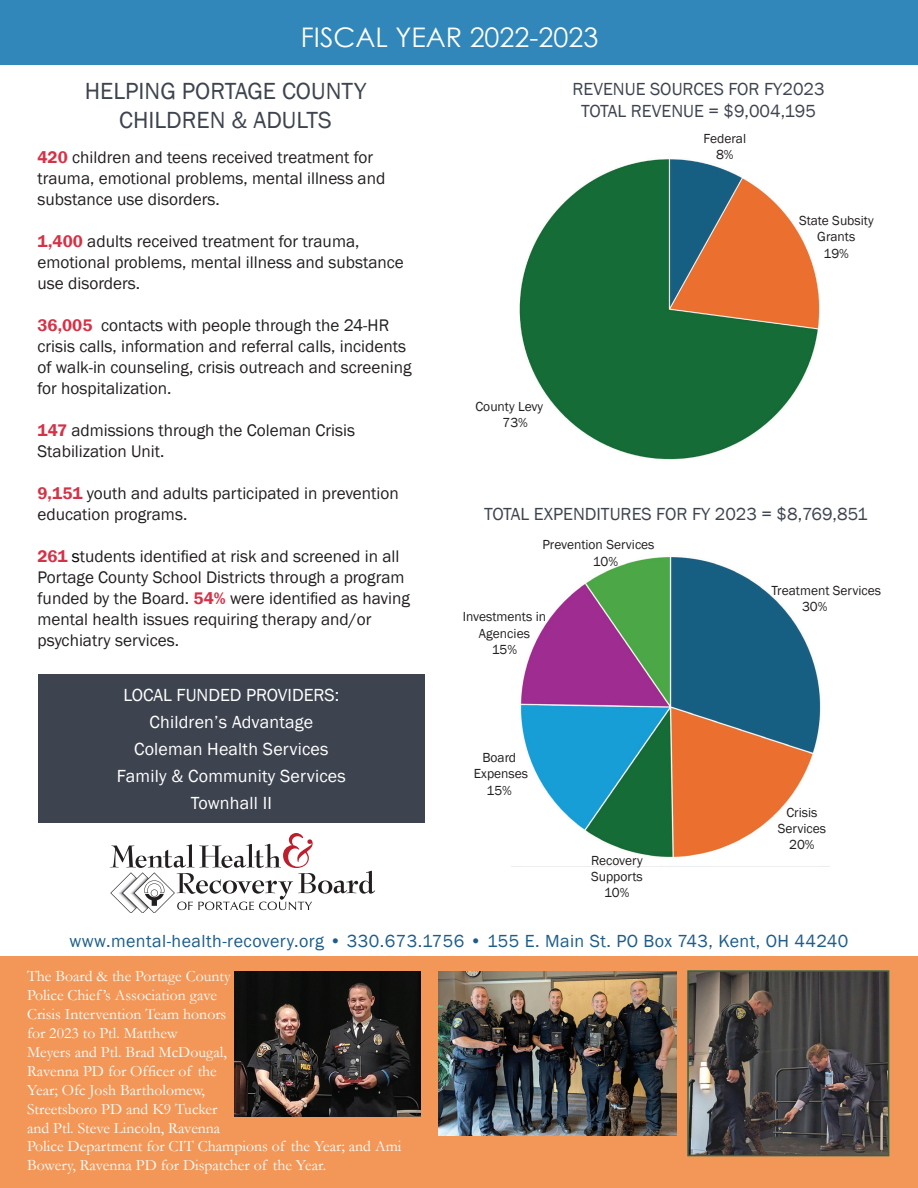
<style>
.page{position:relative;width:918px;height:1188px;background:#fff}
.page>*{position:absolute;margin:0;border:0;box-sizing:border-box;transform-origin:0 0}
.t1{font:27px "Century Gothic";color:#fff}
.t2{font:24px/28.8px "Franklin Gothic";color:#3e444f;text-align:center}
.t3{font:18px/27px "Franklin Gothic";letter-spacing:.01em;color:#fff;text-align:center}
.t4{font:18px/21.6px "Franklin Gothic";color:#3e444f;text-align:center}
.t5{font:18px "Franklin Gothic";letter-spacing:.025em;color:#1d5d8a}
.t6{font:17.25px/21px "Franklin Gothic";color:#231f20}
.t7{font:15.75px/18.9px "Garamond";color:#fff}
.t8{font:13.5px/16.2px "Franklin Gothic";color:#231f20;text-align:center}
.s1{font-weight:600;color:#d63247}
.s2{color:#000}
</style>
<div class="page">
<img style="left:519px;top:159px;width:301px;height:301px">
<img style="left:520px;top:557px;width:301px;height:301px">
<div style="left:38px;top:675px;width:386px;height:148px;background:#3e444f"></div>
<div style="left:0;top:0;width:918px;height:64px;background:#3287ba"></div>
<svg style="left:110px;top:834px;width:265px;height:79px"></svg>
<div style="left:0;top:957px;width:918px;height:231px;background:#f29758"></div>
<img style="left:439px;top:971px;width:237px;height:164px">
<img style="left:235px;top:971px;width:185px;height:146px">
<img style="left:690px;top:973px;width:196px;height:180px">
<div style="left:687px;top:970px;width:202px;height:186px;border:2px solid #346547"></div>
<h1 class="t1" style="left:301px;top:19px;width:299px">FISCAL YEAR 2022-2023</h1>
<h2 class="t2" style="left:85px;top:78px;width:283px">HELPING PORTAGE COUNTY<br>CHILDREN &amp; ADULTS</h2>
<p class="t6" style="left:38px;top:147px;width:349px"><span class="s1">420</span> children and teens received treatment for trauma, emotional problems, mental illness and substance use disorders.</p>
<p class="t6" style="left:38px;top:231px;width:368px"><span class="s1">1,400</span> adults received treatment for trauma, emotional problems, mental illness and substance use disorders.</p>
<p class="t6" style="left:38px;top:315px;width:376px"><span class="s1">36,005</span> contacts with people through the 24-HR crisis calls, information and referral calls, incidents of walk-in counseling, crisis outreach and screening for hospitalization.</p>
<p class="t6" style="left:37px;top:420px;width:319px"><span class="s1">147</span> admissions through the Coleman Crisis<br>Stabilization Unit.</p>
<p class="t6" style="left:37px;top:483px;width:363px"><span class="s1">9,151</span> youth and adults participated in prevention education programs.</p>
<p class="t6" style="left:37px;top:546px;width:374px"><span class="s1">261</span> <span class="s2">s</span>tudents identified at risk and screened in all Portage County School Districts through a program funded by the Board. <span class="s1">54%</span> were identified as having mental health issues requiring therapy and/or psychiatry services.</p>
<p class="t3" style="left:117px;top:682px;width:230px">LOCAL FUNDED PROVIDERS:<br>Children’s Advantage<br>Coleman Health Services<br>Family &amp; Community Services<br>Townhall II</p>
<p class="t4" style="left:573px;top:79px;width:254px">REVENUE SOURCES FOR FY2023<br>TOTAL REVENUE = $9,004,195</p>
<p class="t8" style="left:502px;top:399px;width:42px;text-align:left;text-indent:-27px">County Levy<br>73%</p>
<p class="t8" style="left:704px;top:131px;width:44px">Federal<br>8%</p>
<p class="t8" style="left:799px;top:213px;width:76px">State Subsity<br>Grants<br>19%</p>
<p class="t4" style="left:484px;top:504px;width:385px">TOTAL EXPENDITURES FOR FY 2023 = $8,769,851</p>
<p class="t8" style="left:593px;top:537px;width:63px;text-align:left;text-indent:-51px">Prevention Services<br>10%</p>
<p class="t8" style="left:463px;top:609px;width:85px">Investments in<br>Agencies<br>15%</p>
<p class="t8" style="left:474px;top:750px;width:56px">Board<br>Expenses<br>15%</p>
<p class="t8" style="left:591px;top:853px;width:53px">Recovery<br>Supports<br>10%</p>
<p class="t8" style="left:802px;top:583px;width:81px;text-align:left;text-indent:-30px">Treatment Services<br>30%</p>
<p class="t8" style="left:778px;top:805px;width:50px">Crisis<br>Services<br>20%</p>
<p class="t5" style="left:70px;top:930px;width:780px">www.mental-health-recovery.org • 330.673.1756 • 155 E. Main St. PO Box 743, Kent, OH 44240</p>
<p class="t7" style="left:27px;top:967px;width:376px">The Board &amp; the Portage County<br>Police Chief ’s Association gave<br>Crisis Intervention Team honors<br>for 2023 to Ptl. Matthew<br>Meyers and Ptl. Brad McDougal,<br>Ravenna PD for Officer of the<br>Year; Ofc Josh Bartholomew,<br>Streetsboro PD and K9 Tucker<br>and Ptl. Steve Lincoln, Ravenna<br>Police Department for CIT Champions of the Year; and Ami Bowery, Ravenna PD for Dispatcher of the Year.</p>
</div>
